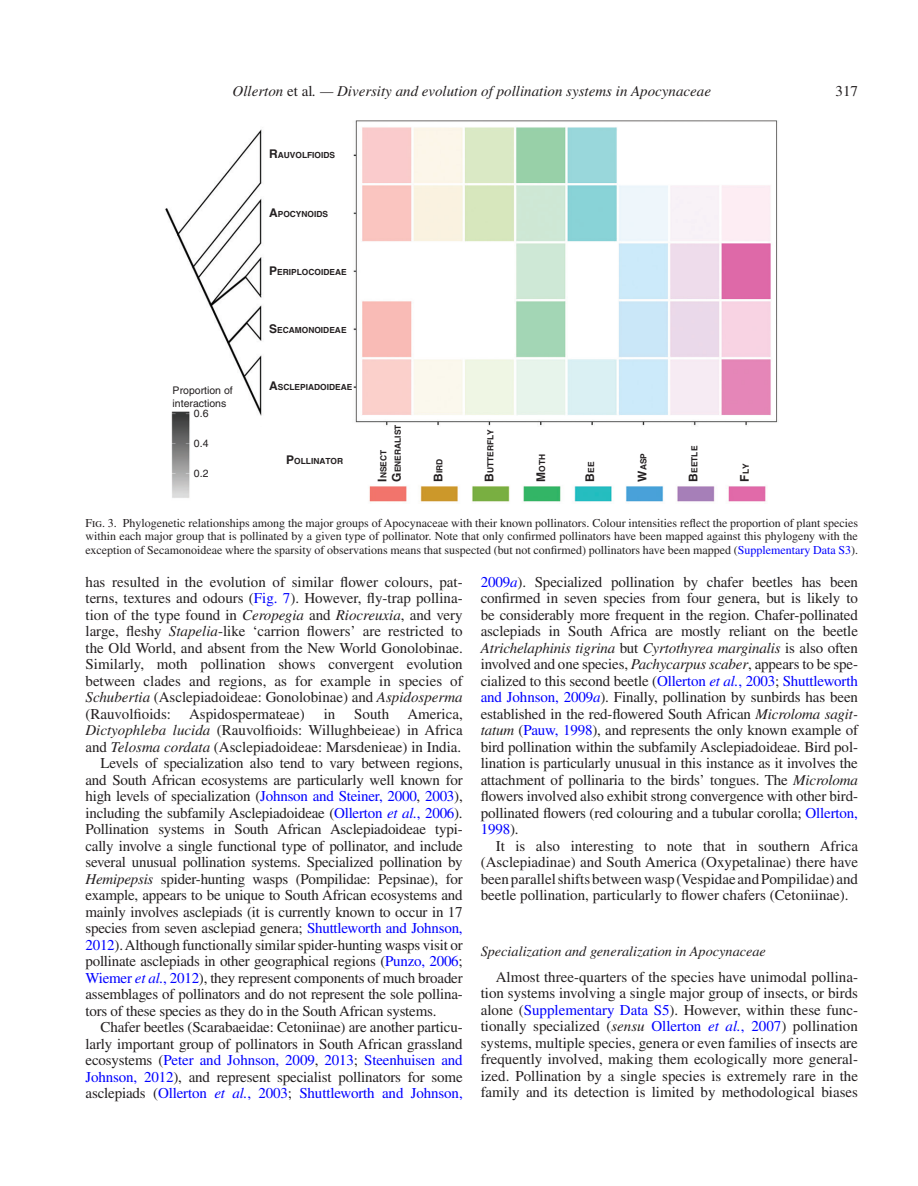
<style>
.page{position:relative;width:918px;height:1186px;background:#fff}
.page>*{position:absolute;margin:0;border:0;box-sizing:border-box;transform-origin:0 0}
.t1{font:15px/16.5px "Times LT Std";letter-spacing:-.015em;color:#231f20;text-align:justify}
.t2{font:15px "Times LT Std";letter-spacing:-.01em;color:#00f}
.t3{font:italic 15px "Times LT Std";color:#231f20}
.t4{font:italic 14.25px "Times LT Std";color:#231f20}
.t5{font:12px/13.5px "Times LT Std";color:#231f20;text-align:justify}
.t6{font:10.5px/12.6px "Helvetica";color:#231f20}
.t7{font:700 8.4px/14.4px "Helvetica";color:#231f20}
.s1{font-style:normal}
.s2{font-size:12px}
.s3{color:#00f}
.s4{font-style:italic}
.s5{font-style:italic;color:#00f}
.s6{color:#231f20}
</style>
<div class="page">
<img style="left:165px;top:120px;width:613px;height:382px">
<p class="t3" style="left:233px;top:83px;width:480px">Ollerton <span class="s1">et al</span>. — Diversity and evolution of pollination systems in Apocynaceae</p>
<p class="t1" style="left:836px;top:83px;width:24px">317</p>
<p class="t7" style="left:269px;top:148px;width:68px"><span class="s2">R</span>AUVOLFIOIDS</p>
<p class="t7" style="left:269px;top:207px;width:61px"><span class="s2">A</span>POCYNOIDS</p>
<p class="t7" style="left:269px;top:264px;width:79px"><span class="s2">P</span>ERIPLOCOIDEAE</p>
<p class="t6" style="left:173px;top:384px;width:62px">Proportion of interactions</p>
<p class="t6" style="left:194px;top:407px;width:16px">0.6</p>
<p class="t6" style="left:194px;top:437px;width:16px">0.4</p>
<p class="t6" style="left:194px;top:467px;width:16px">0.2</p>
<p class="t7" style="left:269px;top:322px;width:79px"><span class="s2">S</span>ECAMONOIDEAE</p>
<p class="t7" style="left:269px;top:379px;width:85px"><span class="s2">A</span>SCLEPIADOIDEAE</p>
<p class="t7" style="left:286px;top:454px;width:59px"><span class="s2">P</span>OLLINATOR</p>
<p class="t7" style="left:376px;top:482px;width:58px;rotate:-90deg"><span class="s2">I</span>NSECT<br><span class="s2">G</span>ENERALIST</p>
<p class="t7" style="left:432px;top:482px;width:25px;rotate:-90deg"><span class="s2">B</span>IRD</p>
<p class="t7" style="left:483px;top:482px;width:54px;rotate:-90deg"><span class="s2">B</span>UTTERFLY</p>
<p class="t7" style="left:535px;top:482px;width:29px;rotate:-90deg"><span class="s2">M</span>OTH</p>
<p class="t7" style="left:584px;top:482px;width:21px;rotate:-90deg"><span class="s2">B</span>EE</p>
<p class="t7" style="left:636px;top:482px;width:30px;rotate:-90deg"><span class="s2">W</span>ASP</p>
<p class="t7" style="left:687px;top:482px;width:37px;rotate:-90deg"><span class="s2">B</span>EETLE</p>
<p class="t7" style="left:738px;top:482px;width:20px;rotate:-90deg"><span class="s2">F</span>LY</p>
<p class="t5" style="left:86px;top:516px;width:774px">Fig. 3. Phylogenetic relationships among the major groups of Apocynaceae with their known pollinators. Colour intensities reflect the proportion of plant species within each major group that is pollinated by a given type of pollinator. Note that only confirmed pollinators have been mapped against this phylogeny with the exception of Secamonoideae where the sparsity of observations means that suspected (but not confirmed) pollinators have been mapped (<span class="s3">Supplementary Data S3</span>).</p>
<p class="t1" style="left:86px;top:573px;width:379px">has resulted in the evolution of similar flower colours, pat&shy;terns, textures and odours (<span class="s3">Fig. 7</span>). However, fly-trap pollina&shy;tion of the type found in <span class="s4">Ceropegia</span> and <span class="s4">Riocreuxia</span>, and very large, fleshy <span class="s4">Stapelia</span>-like ‘carrion flowers’ are restricted to the Old World, and absent from the New World Gonolobinae.<br>Similarly, moth pollination shows convergent evolution between clades and regions, as for example in species of <span class="s4">Schubertia</span> (Asclepiadoideae: Gonolobinae) and <span class="s4">Aspidosperma </span>(Rauvolfioids: Aspidospermateae)</p>
<p class="t1" style="left:324px;top:705px;width:13px">in</p>
<p class="t1" style="left:354px;top:705px;width:110px">South America,</p>
<p class="t1" style="left:86px;top:722px;width:379px"><span class="s4">Dictyophleba lucida</span> (Rauvolfioids: Willughbeieae) in Africa</p>
<p class="t1" style="left:86px;top:738px;width:377px">and <span class="s4">Telosma cordata</span> (Asclepiadoideae: Marsdenieae) in India.</p>
<p class="t1" style="left:100px;top:755px;width:364px">Levels of specialization also tend to vary between regions,</p>
<p class="t1" style="left:86px;top:771px;width:379px">and South African ecosystems are particularly well known for</p>
<p class="t1" style="left:86px;top:788px;width:379px">high levels of specialization (<span class="s3">Johnson and Steiner, 2000</span>, <span class="s3">2003</span>),</p>
<p class="t1" style="left:86px;top:804px;width:379px">including the subfamily Asclepiadoideae (<span class="s3">Ollerton</span> <span class="s5">et al.</span><span class="s3">, 2006</span>).</p>
<p class="t1" style="left:86px;top:821px;width:379px">Pollination systems in South African Asclepiadoideae typi-</p>
<p class="t1" style="left:86px;top:837px;width:379px">cally involve a single functional type of pollinator, and include</p>
<p class="t1" style="left:86px;top:854px;width:379px">several unusual pollination systems. Specialized pollination by</p>
<p class="t1" style="left:86px;top:870px;width:379px"><span class="s4">Hemipepsis</span> spider-hunting wasps (Pompilidae: Pepsinae), for</p>
<p class="t1" style="left:86px;top:887px;width:379px">example, appears to be unique to South African ecosystems and</p>
<p class="t1" style="left:86px;top:903px;width:379px">mainly involves asclepiads (it is currently known to occur in 17</p>
<p class="t1" style="left:86px;top:920px;width:379px">species from seven asclepiad genera; <span class="s3">Shuttleworth and Johnson,</span></p>
<p class="t1" style="left:86px;top:936px;width:379px"><span class="s3">2012</span>). Although functionally similar spider-hunting wasps visit or</p>
<p class="t1" style="left:86px;top:953px;width:379px">pollinate asclepiads in other geographical regions (<span class="s3">Punzo, 2006</span>;</p>
<p class="t1" style="left:86px;top:969px;width:379px"><span class="s3">Wiemer</span> <span class="s5">et al.</span><span class="s3">, 2012</span>), they represent components of much broader</p>
<p class="t1" style="left:86px;top:986px;width:379px">assemblages of pollinators and do not represent the sole pollina-</p>
<p class="t1" style="left:86px;top:1002px;width:353px">tors of these species as they do in the South African systems.</p>
<p class="t1" style="left:100px;top:1019px;width:364px">Chafer beetles (Scarabaeidae: Cetoniinae) are another particu-</p>
<p class="t1" style="left:86px;top:1035px;width:379px">larly important group of pollinators in South African grassland</p>
<p class="t2" style="left:86px;top:1052px;width:379px"><span class="s6">ecosystems (</span>Peter and Johnson, 2009<span class="s6">,</span> 2013<span class="s6">;</span> Steenhuisen and</p>
<p class="t1" style="left:86px;top:1068px;width:379px"><span class="s3">Johnson, 2012</span>), and represent specialist pollinators for some</p>
<p class="t2" style="left:86px;top:1085px;width:379px"><span class="s6">asclepiads (</span>Ollerton <span class="s4">et al.</span>, 2003<span class="s6">;</span> Shuttleworth and Johnson,</p>
<p class="t1" style="left:481px;top:573px;width:379px"><span class="s3">2009</span><span class="s5">a</span>). Specialized pollination by chafer beetles has been confirmed in seven species from four genera, but is likely to be considerably more frequent in the region. Chafer-pollinated asclepiads in South Africa are mostly reliant on the beetle <span class="s4">Atrichelaphinis tigrina</span> but <span class="s4">Cyrtothyrea marginalis</span> is also often involved and one species, <span class="s4">Pachycarpus scaber</span>, appears to be spe&shy;cialized to this second beetle (<span class="s3">Ollerton</span> <span class="s5">et al.</span><span class="s3">, 2003</span>; <span class="s3">Shuttleworth and Johnson, 2009</span><span class="s5">a</span>). Finally, pollination by sunbirds has been established in the red-flowered South African <span class="s4">Microloma sagit&shy;tatum</span> (<span class="s3">Pauw, 1998</span>), and represents the only known example of bird pollination within the subfamily Asclepiadoideae. Bird pol&shy;lination is particularly unusual in this instance as it involves the attachment of pollinaria to the birds’ tongues. The <span class="s4">Microloma </span>flowers involved also exhibit strong convergence with other bird&shy;pollinated flowers (red colouring and a tubular corolla; <span class="s3">Ollerton, 1998</span>).</p>
<p class="t1" style="left:481px;top:837px;width:379px;text-indent:15px">It is also interesting to note that in southern Africa (Asclepiadinae) and South America (Oxypetalinae) there have been parallel shifts between wasp (Vespidae and Pompilidae) and beetle pollination, particularly to flower chafers (Cetoniinae).</p>
<p class="t4" style="left:481px;top:944px;width:287px">Specialization and generalization in Apocynaceae</p>
<p class="t1" style="left:481px;top:968px;width:379px;text-indent:15px">Almost three-quarters of the species have unimodal pollina&shy;tion systems involving a single major group of insects, or birds alone (<span class="s3">Supplementary Data S5</span>). However, within these func&shy;tionally specialized (<span class="s4">sensu</span> <span class="s3">Ollerton</span> <span class="s5">et al.</span><span class="s3">, 2007</span>) pollination systems, multiple species, genera or even families of insects are frequently involved, making them ecologically more general&shy;ized. Pollination by a single species is extremely rare in the family and its detection is limited by methodological biases</p>
</div>
